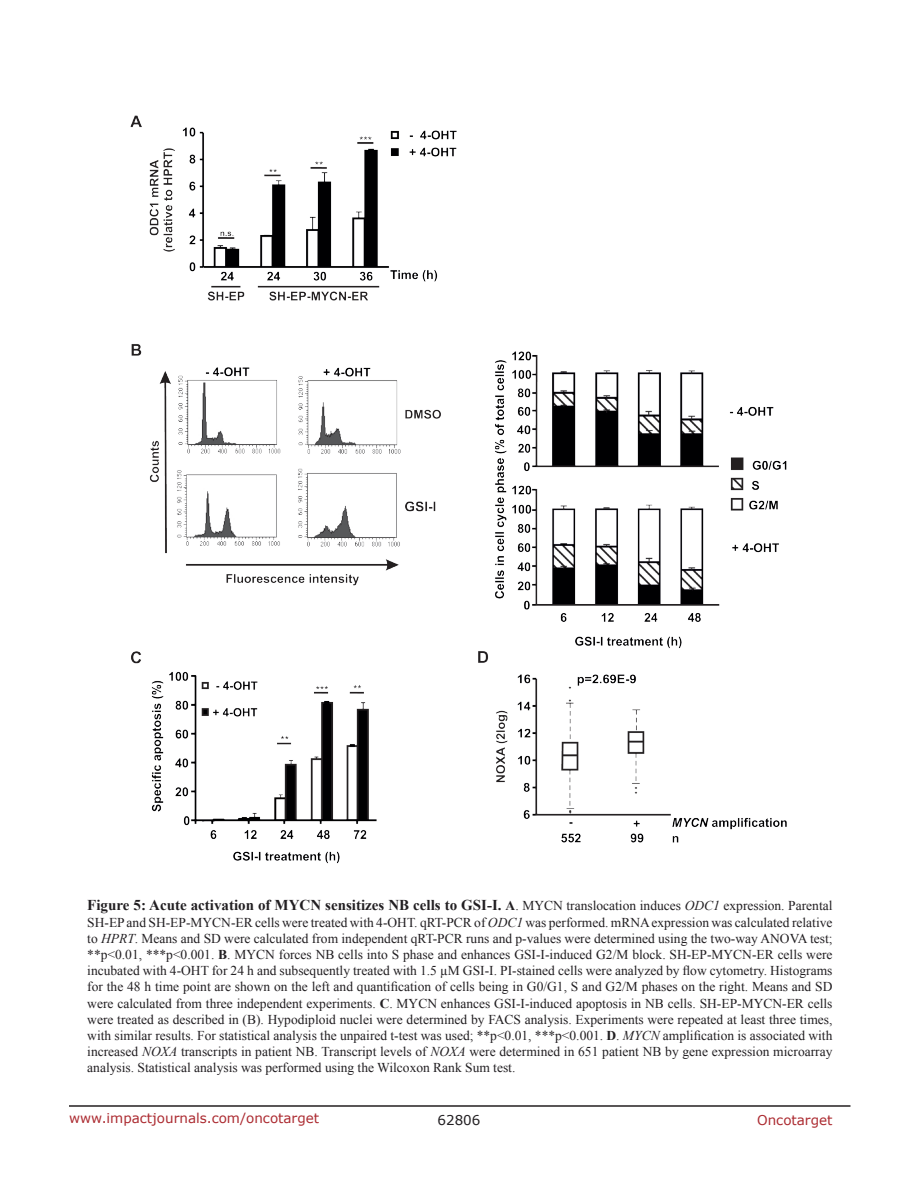
<style>
.page{position:relative;width:918px;height:1188px;background:#fff}
.page>*{position:absolute;margin:0;border:0;box-sizing:border-box;transform-origin:0 0}
.FigureText{font:700 15px "Times New Roman";color:#221f22}
.FigureText-2{font:13.5px/16.2px "Times New Roman";color:#221f22;text-align:justify}
.t1{font:13.5px "Verdana";color:#ac2b31}
.t2{font:13.5px "Verdana";color:#221f22}
.s1{font-size:13.5px}
.s2{font-weight:400;font-size:13.5px}
.s3{font-weight:400;font-style:italic;font-size:13.5px}
.s4{font-style:italic}
.s5{font-weight:700}
</style>
<div class="page">
<hr style="left:69px;top:1105px;width:781px;height:2px;background:#231f20">
<img style="left:130px;top:115px;width:657px;height:749px">
<p class="FigureText" style="left:87px;top:895px;width:747px">Figure 5: Acute activation of MYCN sensitizes NB cells to GSI-I. <span class="s1">A</span><span class="s2">. MYCN translocation induces</span> <span class="s3">ODC1</span> <span class="s2">expression. Parental</span></p>
<p class="FigureText-2" style="left:87px;top:914px;width:747px">SH-EP and SH-EP-MYCN-ER cells were treated with 4-OHT. qRT-PCR of <span class="s4">ODC1</span> was performed. mRNA expression was calculated relative to <span class="s4">HPRT</span>. Means and SD were calculated from independent qRT-PCR runs and p-values were determined using the two-way ANOVA test; **p&lt;0.01, ***p&lt;0.001. <span class="s5">B</span>. MYCN forces NB cells into S phase and enhances GSI-I-induced G2/M block. SH-EP-MYCN-ER cells were incubated with 4-OHT for 24 h and subsequently treated with 1.5 µM GSI-I. PI-stained cells were analyzed by flow cytometry. Histograms for the 48 h time point are shown on the left and quantification of cells being in G0/G1, S and G2/M phases on the right. Means and SD were calculated from three independent experiments. <span class="s5">C</span>. MYCN enhances GSI-I-induced apoptosis in NB cells. SH-EP-MYCN-ER cells were treated as described in (B). Hypodiploid nuclei were determined by FACS analysis. Experiments were repeated at least three times, with similar results. For statistical analysis the unpaired t-test was used; **p&lt;0.01, ***p&lt;0.001. <span class="s5">D</span>. <span class="s4">MYCN</span> amplification is associated with increased <span class="s4">NOXA</span> transcripts in patient NB. Transcript levels of <span class="s4">NOXA</span> were determined in 651 patient NB by gene expression microarray analysis. Statistical analysis was performed using the Wilcoxon Rank Sum test.</p>
<p class="t1" style="left:69px;top:1109px;width:252px">www.impactjournals.com/oncotarget</p>
<p class="t2" style="left:438px;top:1111px;width:44px">62806</p>
<p class="t1" style="left:757px;top:1111px;width:77px">Oncotarget</p>
</div>
